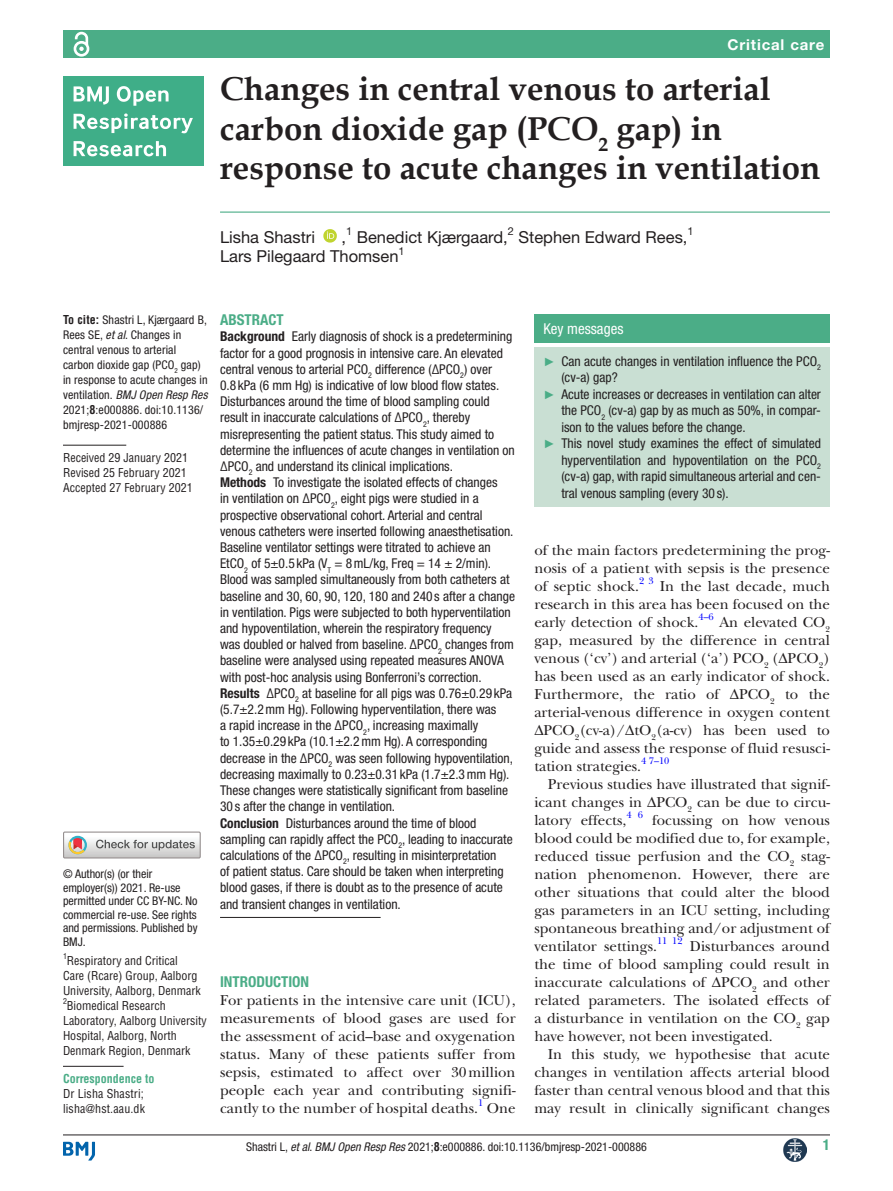
<style>
.page{position:relative;width:893px;height:1191px;background:#fff}
.page>*{position:absolute;margin:0;border:0;box-sizing:border-box;transform-origin:0 0}
.t1{font:700 33px/39px "Book Antiqua";color:#231f20}
.t2{font:16.5px/19.5px "Helvetica Neue LT Std";color:#231f20}
.t3{font:15px/18px "New Baskerville";color:#231f20;text-align:justify}
.t4{font:700 condensed 15px "Helvetica Neue LT Std";color:#4bad87}
.t5{font:700 15px "Helvetica Neue LT Std";letter-spacing:.055em;color:#fff}
.t6{font:condensed 15px "Helvetica Neue LT Std";color:#fff}
.t7{font:condensed 13.5px/16.2px "Helvetica Neue LT Std";color:#231f20}
.t8{font:condensed 12px/15px "Helvetica Neue LT Std";color:#231f20}
.t9{font:condensed 12px/15px "Helvetica LT Std";color:#231f20}
.t10{font:700 condensed 12px "Helvetica";color:#4bad87}
.t11{font:10.95px "Helvetica Neue LT Std";color:#231f20}
.t12{font:9.9px "New Baskerville";color:#00f}
.t13{font:condensed 7.95px "Helvetica LT Std";color:#231f20}
.s1{font-family:"Helvetica";font-weight:700}
.s2{font-style:italic}
.s3{font-weight:700}
.s4{font-family:"Arial";font-stretch:normal;font-size:12px;color:#4bad87}
</style>
<div class="page">
<svg style="left:63px;top:1141px;width:32px;height:19px"></svg>
<hr style="left:63px;top:1134px;width:767px;height:1px;background:#231f20">
<img style="left:783px;top:1138px;width:23px;height:23px">
<div style="left:63px;top:831px;width:138px;height:27px;border:1px solid #969090"></div>
<svg style="left:64px;top:832px;width:136px;height:26px"></svg>
<hr style="left:63px;top:445px;width:63px;height:1px;background:#231f20">
<hr style="left:63px;top:1066px;width:61px;height:1px;background:#231f20">
<div style="left:63px;top:76px;width:140px;height:90px;background:#3fae88"></div>
<svg style="left:74px;top:86px;width:35px;height:19px"></svg>
<svg style="left:117px;top:86px;width:52px;height:20px"></svg>
<svg style="left:74px;top:113px;width:119px;height:20px"></svg>
<svg style="left:74px;top:141px;width:92px;height:15px"></svg>
<hr style="left:220px;top:211px;width:610px;height:2px;background:#4bad87">
<svg style="left:323px;top:229px;width:14px;height:14px"></svg>
<div style="left:63px;top:31px;width:767px;height:27px;background:#4bad87"></div>
<svg style="left:72px;top:30px;width:20px;height:27px"></svg>
<hr style="left:220px;top:917px;width:161px;height:1px;background:#231f20">
<div style="left:534px;top:314px;width:296px;height:29px;background:#4bad87"></div>
<div style="left:534px;top:347px;width:296px;height:160px;background:#c9dfd3"></div>
<p class="t5" style="left:728px;top:35px;width:98px">Critical care</p>
<h1 class="t1" style="left:220px;top:70px;width:602px">Changes in central venous to arterial carbon dioxide gap (PCO<sub>2</sub> gap) in response to acute changes in ventilation</h1>
<p class="t2" style="left:220px;top:227px;width:475px;text-indent:121px">,<sup>1</sup> Benedict Kjærgaard,<sup>2</sup> Stephen Edward Rees,<sup>1<br></sup>Lars Pilegaard Thomsen</p>
<p class="t2" style="left:220px;top:227px;width:97px">Lisha Shastri</p>
<p class="t11" style="left:399px;top:244px;width:8px">1</p>
<p class="t8" style="left:63px;top:312px;width:146px"><span class="s1">To cite:</span> Shastri L, Kjærgaard B,<br>Rees SE, <span class="s2">et al</span>. Changes in central venous to arterial carbon dioxide gap (PCO<sub>2</sub> gap) in response to acute changes in ventilation. <span class="s2">BMJ Open Resp Res<br></span>2021;<span class="s1">8</span>:e000886. doi:10.1136/ bmjresp-2021-000886</p>
<p class="t9" style="left:63px;top:450px;width:131px">Received 29 January 2021<br>Revised 25 February 2021<br>Accepted 27 February 2021</p>
<p class="t8" style="left:63px;top:867px;width:136px;line-height:13.5px">© Author(s) (or their employer(s)) 2021. Re-use permitted under CC BY-NC. No commercial re-use. See rights and permissions. Published by<br>BMJ.</p>
<p class="t13" style="left:63px;top:951px;width:5px">1</p>
<p class="t9" style="left:63px;top:952px;width:145px;text-indent:4px">Respiratory and Critical<br>Care (Rcare) Group, Aalborg<br>University, Aalborg, Denmark<br><sup>2</sup>Biomedical Research<br>Laboratory, Aalborg University<br>Hospital, Aalborg, North<br>Denmark Region, Denmark</p>
<p class="t10" style="left:63px;top:1071px;width:93px">Correspondence to</p>
<p class="t9" style="left:63px;top:1086px;width:84px">Dr Lisha Shastri; lisha@hst.aau.dk</p>
<p class="t4" style="left:220px;top:311px;width:65px">ABSTRACT</p>
<p class="t7" style="left:220px;top:328px;width:296px"><span class="s3">Background</span> Early diagnosis of shock is a predetermining factor for a good prognosis in intensive care. An elevated central venous to arterial PCO<sub>2</sub> difference (∆PCO<sub>2</sub>) over<br>0.8 kPa (6 mm Hg) is indicative of low blood flow states.<br>Disturbances around the time of blood sampling could result in inaccurate calculations of ∆PCO<sub>2</sub>, thereby misrepresenting the patient status. This study aimed to determine the influences of acute changes in ventilation on ∆PCO<sub>2</sub> and understand its clinical implications.<br><span class="s3">Methods</span> To investigate the isolated effects of changes<br>in ventilation on ∆PCO<sub>2</sub>, eight pigs were studied in a prospective observational cohort. Arterial and central venous catheters were inserted following anaesthetisation.<br>Baseline ventilator settings were titrated to achieve an EtCO<sub>2</sub> of 5±0.5 kPa (V<sub>T</sub> = 8mL/kg, Freq = 14 ± 2/min).<br>Blood was sampled simultaneously from both catheters at baseline and 30, 60, 90, 120, 180 and 240 s after a change in ventilation. Pigs were subjected to both hyperventilation and hypoventilation, wherein the respiratory frequency was doubled or halved from baseline. ∆PCO<sub>2</sub> changes from baseline were analysed using repeated measures ANOVA with post-hoc analysis using Bonferroni’s correction.<br><span class="s3">Results</span> ∆PCO<sub>2</sub> at baseline for all pigs was 0.76±0.29 kPa (5.7±2.2mm Hg). Following hyperventilation, there was<br>a rapid increase in the ∆PCO<sub>2</sub>, increasing maximally<br>to 1.35±0.29 kPa (10.1±2.2mm Hg). A corresponding decrease in the ∆PCO<sub>2</sub> was seen following hypoventilation, decreasing maximally to 0.23±0.31 kPa (1.7±2.3mm Hg).<br>These changes were statistically significant from baseline 30 s after the change in ventilation.<br><span class="s3">Conclusion</span> Disturbances around the time of blood sampling can rapidly affect the PCO<sub>2</sub>, leading to inaccurate calculations of the ∆PCO<sub>2</sub>, resulting in misinterpretation<br>of patient status. Care should be taken when interpreting blood gases, if there is doubt as to the presence of acute and transient changes in ventilation.</p>
<p class="t4" style="left:220px;top:972px;width:91px">INTRODUCTION</p>
<p class="t3" style="left:220px;top:991px;width:297px">For patients in the intensive care unit (ICU), measurements of blood gases are used for the assessment of acid–base and oxygenation status. Many of these patients suffer from sepsis, estimated to affect over 30million people each year and contributing signifi&shy;cantly to the number of hospital deaths.</p>
<p class="t12" style="left:478px;top:1097px;width:7px">1</p>
<p class="t3" style="left:487px;top:1099px;width:30px">One</p>
<p class="t6" style="left:543px;top:320px;width:82px">Key messages</p>
<p class="t7" style="left:543px;top:353px;width:279px"><span class="s4">►</span> Can acute changes in ventilation influence the PCO<sub>2</sub></p>
<p class="t7" style="left:561px;top:369px;width:58px">(cv-a) gap?</p>
<p class="t7" style="left:543px;top:386px;width:279px"><span class="s4">►</span> Acute increases or decreases in ventilation can alter</p>
<p class="t7" style="left:561px;top:402px;width:261px">the PCO<sub>2</sub> (cv-a) gap by as much as 50%, in compar-</p>
<p class="t7" style="left:561px;top:419px;width:186px">ison to the values before the change.</p>
<p class="t7" style="left:543px;top:435px;width:279px"><span class="s4">►</span> This novel study examines the effect of simulated</p>
<p class="t7" style="left:561px;top:452px;width:261px">hyperventilation and hypoventilation on the PCO<sub>2</sub></p>
<p class="t7" style="left:561px;top:468px;width:261px">(cv-a) gap, with rapid simultaneous arterial and cen-</p>
<p class="t7" style="left:561px;top:485px;width:169px">tral venous sampling (every 30 s).</p>
<p class="t3" style="left:534px;top:541px;width:297px">of the main factors predetermining the prog&shy;nosis of a patient with sepsis is the presence of septic shock.<sup>2</sup> <sup>3</sup> In the last decade, much research in this area has been focused on the early detection of shock.</p>
<p class="t12" style="left:698px;top:611px;width:17px">4–6</p>
<p class="t3" style="left:534px;top:613px;width:297px;text-indent:185px">An elevated CO<sub>2 </sub>gap, measured by the difference in central venous (‘cv’) and arterial (‘a’) PCO<sub>2</sub> (∆PCO<sub>2</sub>) has been used as an early indicator of shock.<br>Furthermore, the ratio of ∆PCO<sub>2</sub> to the arterial-venous difference in oxygen content ∆PCO<sub>2</sub>(cv-a)/∆tO<sub>2</sub>(a-cv) has been used to guide and assess the response of fluid resusci&shy;tation strategies.</p>
<p class="t12" style="left:641px;top:755px;width:30px">4 7–10</p>
<p class="t3" style="left:534px;top:775px;width:297px;text-indent:14px">Previous studies have illustrated that signif&shy;icant changes in ∆PCO<sub>2</sub> can be due to circu&shy;latory effects,</p>
<p class="t12" style="left:626px;top:809px;width:18px">4 6</p>
<p class="t3" style="left:534px;top:811px;width:297px;text-indent:118px">focussing on how venous blood could be modified due to, for example, reduced tissue perfusion and the CO<sub>2</sub> stag&shy;nation phenomenon. However, there are other situations that could alter the blood gas parameters in an ICU setting, including spontaneous breathing and/or adjustment of ventilator settings.</p>
<p class="t12" style="left:657px;top:935px;width:27px">11 12</p>
<p class="t3" style="left:534px;top:937px;width:297px;text-indent:156px">Disturbances around the time of blood sampling could result in inaccurate calculations of ∆PCO<sub>2</sub> and other related parameters. The isolated effects of a disturbance in ventilation on the CO<sub>2</sub> gap have however, not been investigated.</p>
<p class="t3" style="left:534px;top:1045px;width:297px;text-indent:14px">In this study, we hypothesise that acute changes in ventilation affects arterial blood faster than central venous blood and that this may result in clinically significant changes</p>
<p class="t8" style="left:246px;top:1138px;width:402px">Shastri L, <span class="s2">et al</span>. <span class="s2">BMJ Open Resp Res</span> 2021;<span class="s1">8</span>:e000886. doi:10.1136/bmjresp-2021-000886</p>
<p class="t4" style="left:823px;top:1135px;width:9px">1</p>
</div>
